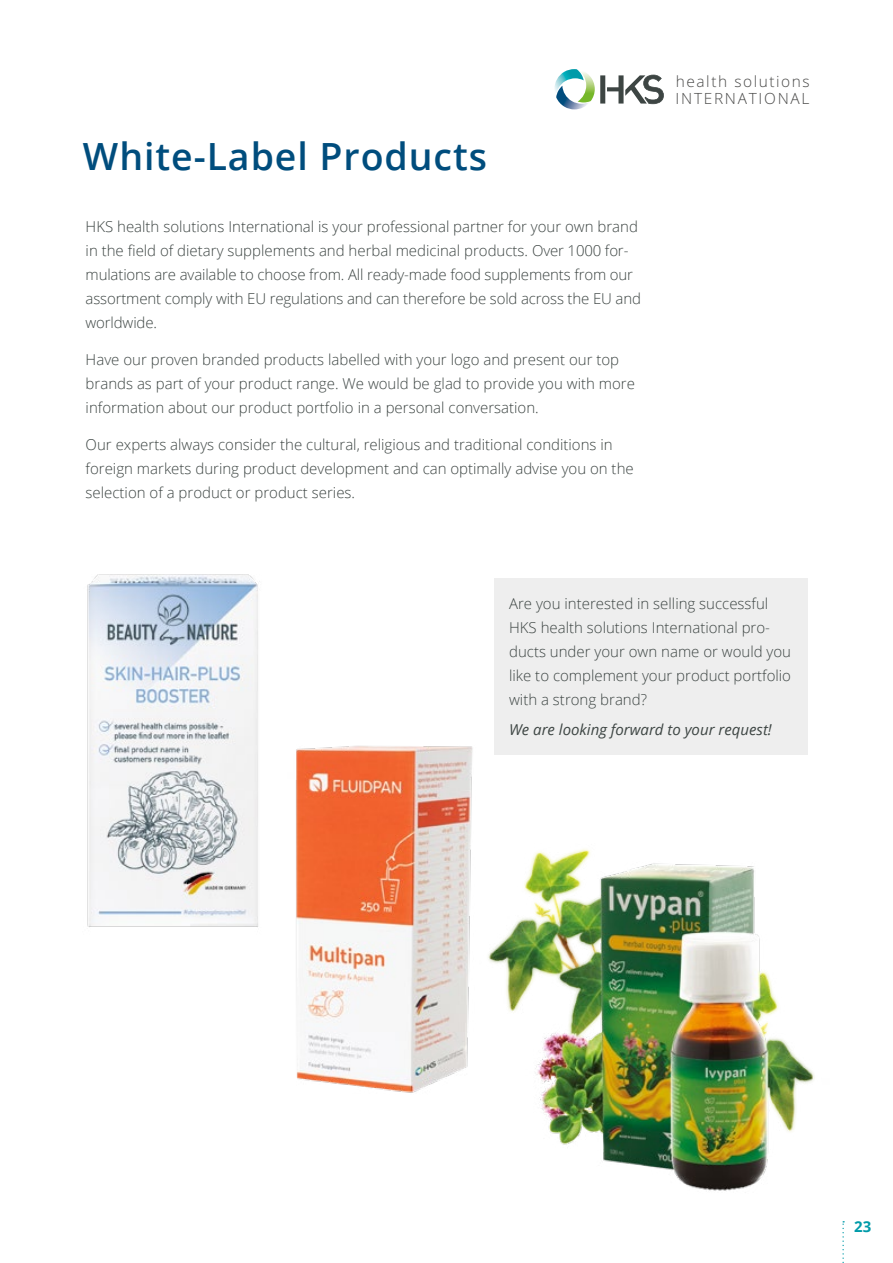
<style>
.page{position:relative;width:893px;height:1263px;background:#fff}
.page>*{position:absolute;margin:0;border:0;box-sizing:border-box;transform-origin:0 0}
.t1{font:600 37.5px "Open Sans";letter-spacing:.025em;color:#004d7d}
.t2{font:300 15.45px "Open Sans";letter-spacing:.1em;color:#4a4a49}
.t3{font:300 15px/24px "Open Sans";color:#3d4543}
.t4{font:italic 15px "Open Sans";color:#3d4543}
.t5{font:700 15px "Open Sans";color:#009ba9}
</style>
<div class="page">
<svg style="left:842px;top:1221px;width:2px;height:42px"></svg>
<svg style="left:554px;top:69px;width:110px;height:40px"></svg>
<img style="left:296px;top:745px;width:177px;height:348px">
<img style="left:461px;top:827px;width:354px;height:364px">
<div style="left:494px;top:578px;width:314px;height:176px;background:#eee"></div>
<img style="left:87px;top:574px;width:171px;height:353px">
<p class="t2" style="left:676px;top:71px;width:135px">health solutions</p>
<h1 class="t1" style="left:83px;top:131px;width:406px">White-Label Products</h1>
<p class="t3" style="left:86px;top:214px;width:557px">HKS health solutions International is your professional partner for your own brand in the field of dietary supplements and herbal medicinal products. Over 1000 for&shy;mulations are available to choose from. All ready-made food supplements from our assortment comply with EU regulations and can therefore be sold across the EU and worldwide.</p>
<p class="t3" style="left:86px;top:347px;width:551px">Have our proven branded products labelled with your logo and present our top brands as part of your product range. We would be glad to provide you with more information about our product portfolio in a personal conversation.</p>
<p class="t3" style="left:86px;top:432px;width:550px">Our experts always consider the cultural, religious and traditional conditions in foreign markets during product development and can optimally advise you on the selection of a product or product series.</p>
<p class="t2" style="left:676px;top:87px;width:135px">INTERNATIONAL</p>
<p class="t3" style="left:509px;top:591px;width:283px">Are you interested in selling successful HKS health solutions International pro&shy;ducts under your own name or would you like to complement your product portfolio with a strong brand?</p>
<p class="t4" style="left:509px;top:719px;width:264px">We are looking forward to your request!</p>
<p class="t5" style="left:854px;top:1215px;width:19px">23</p>
</div>
